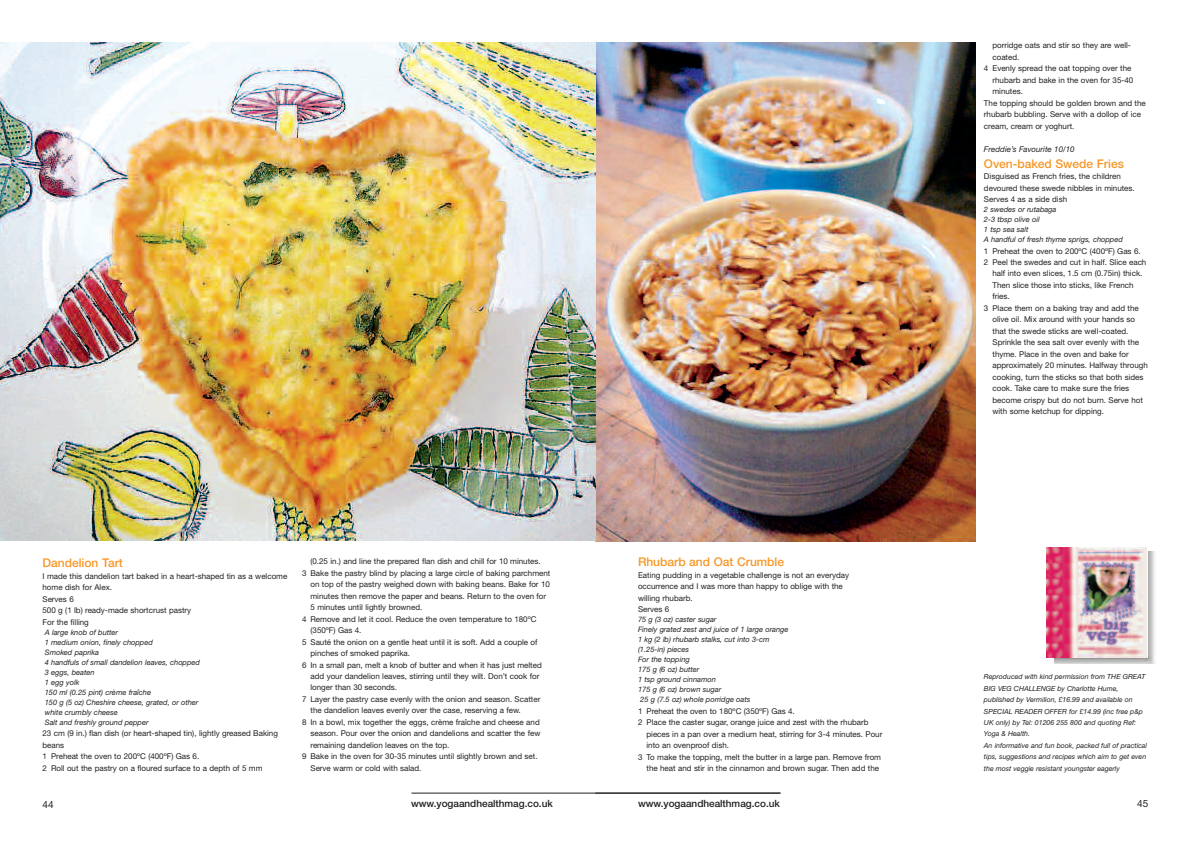
<style>
.page{position:relative;width:1191px;height:842px;background:#fff}
.page>*{position:absolute;margin:0;border:0;box-sizing:border-box;transform-origin:0 0}
.t1{font:500 12px "Helvetica Neue";color:#f79727}
.t2{font:500 10px "Helvetica Neue";color:#231f20}
.t3{font:10px "Helvetica Neue";color:#231f20}
.t4{font:8px/11.5px "Helvetica Neue";color:#231f20}
.t5{font:italic 8px "Helvetica Neue";color:#231f20}
.t6{font:italic 7.5px/10px "Helvetica Neue";color:#231f20}
.t7{font:italic 7px/11.5px "Helvetica Neue";color:#231f20}
</style>
<div class="page">
<img style="left:1054px;top:551px;width:101px;height:112px">
<hr style="left:411px;top:793px;width:369px;height:1px;background:#231f20">
<img style="left:595px;top:43px;width:380px;height:498px">
<img style="left:1046px;top:547px;width:100px;height:111px">
<img style="left:0;top:43px;width:595px;height:498px">
<h1 class="t1" style="left:43px;top:559px;width:82px">Dandelion Tart</h1>
<p class="t4" style="left:43px;top:571px;width:246px">I made this dandelion tart baked in a heart-shaped tin as a welcome home dish for Alex.<br>Serves 6<br>500 g (1 lb) ready-made shortcrust pastry<br>For the filling</p>
<p class="t6" style="left:45px;top:628px;width:157px">A large knob of butter<br>1 medium onion, finely chopped<br>Smoked paprika<br>4 handfuls of small dandelion leaves, chopped<br>3 eggs, beaten<br>1 egg yolk<br>150 ml (0.25 pint) crème fraîche<br>150 g (5 oz) Cheshire cheese, grated, or other white crumbly cheese<br>Salt and freshly ground pepper</p>
<p class="t4" style="left:43px;top:728px;width:237px">23 cm (9 in.) flan dish (or heart-shaped tin), lightly greased Baking beans<br>1 Preheat the oven to 200ºC (400ºF) Gas 6.<br>2 Roll out the pastry on a floured surface to a depth of 5 mm</p>
<p class="t4" style="left:310px;top:556px;width:232px">(0.25 in.) and line the prepared flan dish and chill for 10 minutes.</p>
<p class="t4" style="left:302px;top:568px;width:250px">3 Bake the pastry blind by placing a large circle of baking parchment</p>
<p class="t4" style="left:310px;top:579px;width:241px">on top of the pastry weighed down with baking beans. Bake for 10</p>
<p class="t4" style="left:310px;top:591px;width:237px">minutes then remove the paper and beans. Return to the oven for</p>
<p class="t4" style="left:310px;top:602px;width:113px">5 minutes until lightly browned.</p>
<p class="t4" style="left:302px;top:614px;width:236px">4 Remove and let it cool. Reduce the oven temperature to 180ºC</p>
<p class="t4" style="left:310px;top:625px;width:52px">(350ºF) Gas 4.</p>
<p class="t4" style="left:302px;top:637px;width:237px">5 Sauté the onion on a gentle heat until it is soft. Add a couple of</p>
<p class="t4" style="left:310px;top:648px;width:101px">pinches of smoked paprika.</p>
<p class="t4" style="left:302px;top:660px;width:241px">6 In a small pan, melt a knob of butter and when it has just melted</p>
<p class="t4" style="left:310px;top:671px;width:230px">add your dandelion leaves, stirring until they wilt. Don’t cook for</p>
<p class="t4" style="left:310px;top:683px;width:88px">longer than 30 seconds.</p>
<p class="t4" style="left:302px;top:694px;width:240px">7 Layer the pastry case evenly with the onion and season. Scatter</p>
<p class="t4" style="left:310px;top:706px;width:212px">the dandelion leaves evenly over the case, reserving a few.</p>
<p class="t4" style="left:302px;top:717px;width:239px">8 In a bowl, mix together the eggs, crème fraîche and cheese and</p>
<p class="t4" style="left:310px;top:728px;width:231px">season. Pour over the onion and dandelions and scatter the few</p>
<p class="t4" style="left:310px;top:740px;width:140px">remaining dandelion leaves on the top.</p>
<p class="t4" style="left:302px;top:751px;width:237px">9 Bake in the oven for 30-35 minutes until slightly brown and set.</p>
<p class="t4" style="left:310px;top:763px;width:112px">Serve warm or cold with salad.</p>
<h1 class="t1" style="left:638px;top:558px;width:148px">Rhubarb and Oat Crumble</h1>
<p class="t4" style="left:638px;top:570px;width:213px">Eating pudding in a vegetable challenge is not an everyday occurrence and I was more than happy to oblige with the willing rhubarb.<br>Serves 6</p>
<p class="t6" style="left:638px;top:615px;width:80px">75 g (3 oz) caster sugar</p>
<p class="t6" style="left:638px;top:625px;width:152px">Finely grated zest and juice of 1 large orange</p>
<p class="t6" style="left:638px;top:635px;width:133px">1 kg (2 lb) rhubarb stalks, cut into 3-cm</p>
<p class="t6" style="left:638px;top:645px;width:53px">(1.25-in) pieces</p>
<p class="t6" style="left:638px;top:655px;width:53px">For the topping</p>
<p class="t6" style="left:638px;top:665px;width:63px">175 g (6 oz) butter</p>
<p class="t6" style="left:638px;top:675px;width:79px">1 tsp ground cinnamon</p>
<p class="t6" style="left:638px;top:685px;width:85px">175 g (6 oz) brown sugar</p>
<p class="t6" style="left:640px;top:695px;width:112px">25 g (7.5 oz) whole porridge oats</p>
<p class="t4" style="left:638px;top:706px;width:158px">1 Preheat the oven to 180ºC (350ºF) Gas 4.</p>
<p class="t4" style="left:638px;top:717px;width:232px">2 Place the caster sugar, orange juice and zest with the rhubarb</p>
<p class="t4" style="left:646px;top:729px;width:237px">pieces in a pan over a medium heat, stirring for 3-4 minutes. Pour</p>
<p class="t4" style="left:646px;top:740px;width:84px">into an ovenproof dish.</p>
<p class="t4" style="left:638px;top:752px;width:244px">3 To make the topping, melt the butter in a large pan. Remove from</p>
<p class="t4" style="left:646px;top:763px;width:234px">the heat and stir in the cinnamon and brown sugar. Then add the</p>
<p class="t4" style="left:992px;top:40px;width:140px">porridge oats and stir so they are well-</p>
<p class="t4" style="left:992px;top:52px;width:28px">coated.</p>
<p class="t4" style="left:984px;top:63px;width:149px">4 Evenly spread the oat topping over the</p>
<p class="t4" style="left:992px;top:75px;width:142px">rhubarb and bake in the oven for 35-40</p>
<p class="t4" style="left:992px;top:86px;width:32px">minutes.</p>
<p class="t4" style="left:984px;top:98px;width:163px">The topping should be golden brown and the</p>
<p class="t4" style="left:984px;top:109px;width:159px">rhubarb bubbling. Serve with a dollop of ice</p>
<p class="t4" style="left:984px;top:121px;width:92px">cream, cream or yoghurt.</p>
<p class="t5" style="left:984px;top:146px;width:92px">Freddie’s Favourite 10/10</p>
<h1 class="t1" style="left:984px;top:159px;width:141px">Oven-baked Swede Fries</h1>
<p class="t4" style="left:984px;top:171px;width:152px">Disguised as French fries, the children devoured these swede nibbles in minutes.<br>Serves 4 as a side dish</p>
<p class="t6" style="left:984px;top:205px;width:140px">2 swedes or rutabaga<br>2-3 tbsp olive oil<br>1 tsp sea salt<br>A handful of fresh thyme sprigs, chopped</p>
<p class="t4" style="left:984px;top:246px;width:158px">1 Preheat the oven to 200ºC (400ºF) Gas 6.</p>
<p class="t4" style="left:984px;top:257px;width:164px">2 Peel the swedes and cut in half. Slice each</p>
<p class="t4" style="left:992px;top:269px;width:151px">half into even slices, 1.5 cm (0.75in) thick.</p>
<p class="t4" style="left:992px;top:280px;width:143px">Then slice those into sticks, like French</p>
<p class="t4" style="left:992px;top:292px;width:19px">fries.</p>
<p class="t4" style="left:984px;top:303px;width:156px">3 Place them on a baking tray and add the</p>
<p class="t4" style="left:992px;top:315px;width:144px">olive oil. Mix around with your hands so</p>
<p class="t4" style="left:992px;top:326px;width:137px">that the swede sticks are well-coated.</p>
<p class="t4" style="left:992px;top:337px;width:148px">Sprinkle the sea salt over evenly with the</p>
<p class="t4" style="left:992px;top:349px;width:138px">thyme. Place in the oven and bake for</p>
<p class="t4" style="left:992px;top:360px;width:157px">approximately 20 minutes. Halfway through</p>
<p class="t4" style="left:992px;top:372px;width:153px">cooking, turn the sticks so that both sides</p>
<p class="t4" style="left:992px;top:383px;width:138px">cook. Take care to make sure the fries</p>
<p class="t4" style="left:992px;top:395px;width:152px">become crispy but do not burn. Serve hot</p>
<p class="t4" style="left:992px;top:406px;width:113px">with some ketchup for dipping.</p>
<p class="t7" style="left:984px;top:671px;width:165px">Reproduced with kind permission from THE GREAT BIG VEG CHALLENGE by Charlotte Hume, published by Vermilion, £16.99 and available on SPECIAL READER OFFER for £14.99 (inc free p&amp;p UK only) by Tel: 01206 255 800 and quoting Ref:<br>Yoga &amp; Health.<br>An informative and fun book, packed full of practical tips, suggestions and recipes which aim to get even the most veggie resistant youngster eagerly</p>
<p class="t3" style="left:43px;top:800px;width:13px">44</p>
<p class="t2" style="left:411px;top:799px;width:143px">www.yogaandhealthmag.co.uk</p>
<p class="t2" style="left:638px;top:799px;width:143px">www.yogaandhealthmag.co.uk</p>
<p class="t3" style="left:1137px;top:799px;width:13px">45</p>
</div>
